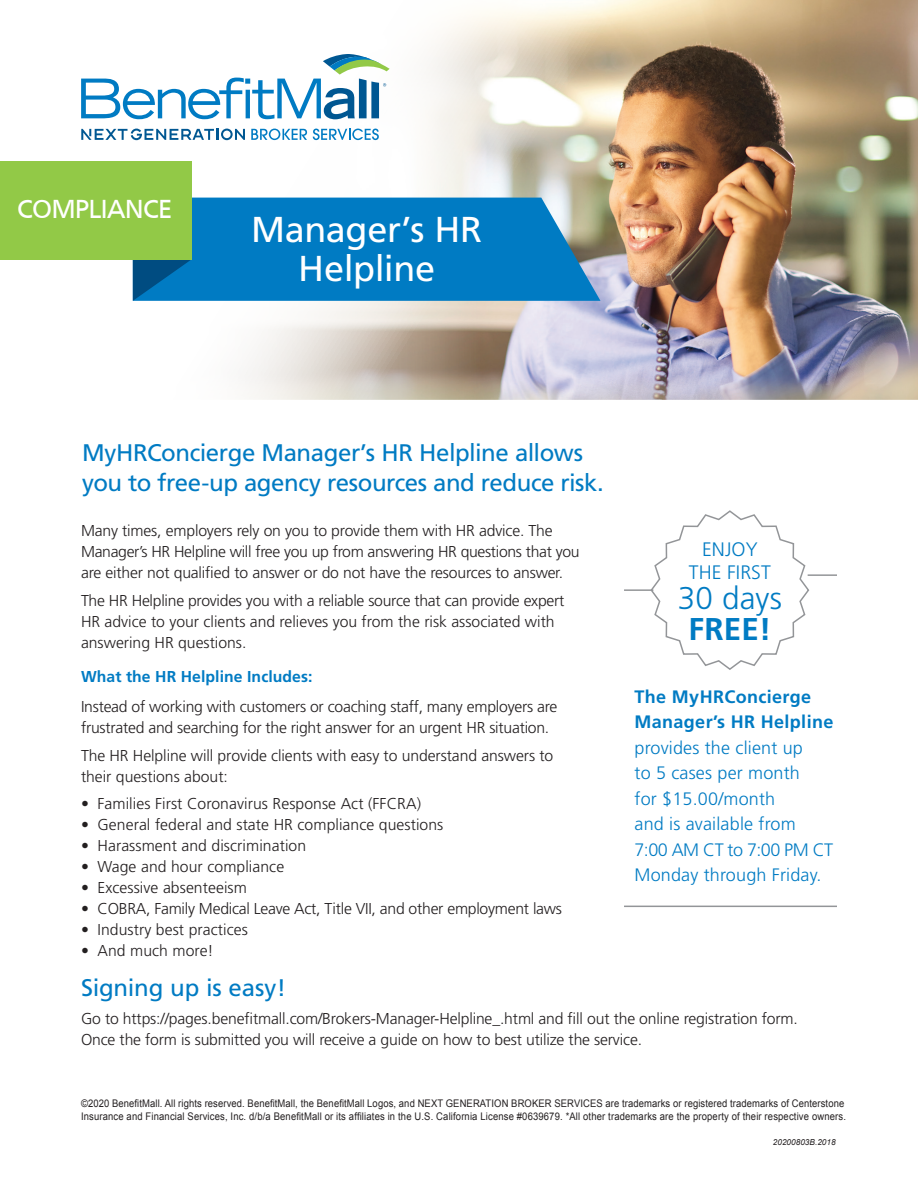
<style>
.page{position:relative;width:918px;height:1188px;background:#fff}
.page>*{position:absolute;margin:0;border:0;box-sizing:border-box;transform-origin:0 0}
.t1{font:36px/39px "Frutiger";letter-spacing:-.01em;color:#fff;text-align:center}
.t2{font:300 31.5px "Frutiger";letter-spacing:.005em;color:#007bc3}
.t3{font:700 31.5px "Frutiger";color:#007bc3}
.t4{font:27px "Frutiger";letter-spacing:-.03em;color:#fff}
.t5{font:24px/30px "Frutiger";letter-spacing:-.02em;color:#007bc3}
.t6{font:300 19.5px/22.5px "Frutiger";letter-spacing:.005em;color:#007bc3;text-align:center}
.t7{font:300 18px/25.5px "Frutiger";letter-spacing:.01em;color:#007bc3}
.t8{font:700 18px/25.5px "Frutiger";letter-spacing:.02em;color:#007bc3}
.t9{font:300 15.75px/21px "Frutiger";letter-spacing:-.01em;color:#231f20}
.t10{font:700 15.75px "Frutiger";letter-spacing:.005em;color:#007bc3}
.t11{font:10.5px/12.8px "Arial";letter-spacing:.015em;color:#231f20;scale:.9 1}
.t12{font:italic 8.25px "Arial";color:#231f20}
.s1{font-family:"Frutiger LT Std"}
</style>
<div class="page">
<svg style="left:651px;top:510px;width:159px;height:160px"></svg>
<hr style="left:624px;top:589px;width:29px;height:2px;background:#939598">
<hr style="left:808px;top:574px;width:29px;height:2px;background:#939598">
<hr style="left:624px;top:906px;width:213px;height:1px;background:#939598">
<img style="left:81px;top:0;width:837px;height:400px">
<svg style="left:191px;top:198px;width:409px;height:103px;background:#0d7fc0"></svg>
<svg style="left:133px;top:260px;width:58px;height:41px;background:#0164a2"></svg>
<svg style="left:81px;top:54px;width:309px;height:65px"></svg>
<svg style="left:81px;top:129px;width:164px;height:11px"></svg>
<svg style="left:251px;top:129px;width:56px;height:11px"></svg>
<svg style="left:313px;top:129px;width:66px;height:11px"></svg>
<div style="left:0;top:161px;width:191px;height:99px;background:#92c947"></div>
<h3 class="t4" style="left:17px;top:193px;width:156px">COMPLIANCE</h3>
<h1 class="t1" style="left:251px;top:210px;width:233px">Manager’s HR<br>Helpline</h1>
<h3 class="t5" style="left:82px;top:437px;width:523px">MyHRConcierge Manager’s HR Helpline allows you to free-up agency resources and reduce risk.</h3>
<p class="t9" style="left:81px;top:520px;width:500px">Many times, employers rely on you to provide them with HR advice. The<br>Manager’s HR Helpline will free you up from answering HR questions that you are either not qualified to answer or do not have the resources to answer.</p>
<p class="t9" style="left:81px;top:590px;width:485px">The HR Helpline provides you with a reliable source that can provide expert<br>HR advice to your clients and relieves you from the risk associated with answering HR questions.</p>
<p class="t10" style="left:81px;top:667px;width:233px">What the HR Helpline Includes:</p>
<p class="t9" style="left:81px;top:696px;width:478px">Instead of working with customers or coaching staff, many employers are frustrated and searching for the right answer for an urgent HR situation.</p>
<p class="t9" style="left:81px;top:745px;width:474px">The HR Helpline will provide clients with easy to understand answers to <span class="s1">th</span>eir questions about:</p>
<p class="t9" style="left:81px;top:794px;width:342px">• Families First Coronavirus Response Act (FFCRA)</p>
<p class="t9" style="left:81px;top:815px;width:364px">• General federal and state HR compliance questions</p>
<p class="t9" style="left:81px;top:836px;width:227px">• Harassment and discrimination</p>
<p class="t9" style="left:81px;top:857px;width:205px">• Wage and hour compliance</p>
<p class="t9" style="left:81px;top:878px;width:167px">• Excessive absenteeism</p>
<p class="t9" style="left:81px;top:899px;width:483px">• COBRA, Family Medical Leave Act, Title VII, and other employment laws</p>
<p class="t9" style="left:81px;top:920px;width:168px">• Industry best practices</p>
<p class="t9" style="left:81px;top:941px;width:134px">• And much more!</p>
<p class="t6" style="left:689px;top:539px;width:84px">ENJOY<br>THE FIRST</p>
<h2 class="t2" style="left:678px;top:580px;width:106px">30 days</h2>
<h2 class="t3" style="left:688px;top:611px;width:84px">FREE!</h2>
<p class="t8" style="left:634px;top:684px;width:200px">The MyHRConcierge<br>Manager’s HR Helpline</p>
<p class="t7" style="left:634px;top:735px;width:200px">provides the client up<br>to 5 cases per month<br>for $15.00/month<br>and is available from<br>7:00 AM CT to 7:00 PM CT<br>Monday through Friday.</p>
<h3 class="t5" style="left:81px;top:973px;width:207px">Signing up is easy!</h3>
<p class="t9" style="left:81px;top:1008px;width:718px">Go to https://pages.benefitmall.com/Brokers-Manager-Helpline_.html and fill out the online registration form.<br>Once the form is submitted you will receive a guide on how to best utilize the service.</p>
<p class="t11" style="left:81px;top:1097px;width:852px">©2020 BenefitMall. All rights reserved. BenefitMall, the BenefitMall Logos, and NEXT GENERATION BROKER SERVICES are trademarks or registered trademarks of Centerstone<br>Insurance and Financial Services, Inc. d/b/a BenefitMall or its affiliates in the U.S. California License #0639679. *All other trademarks are the property of their respective owners.</p>
<p class="t12" style="left:773px;top:1137px;width:64px">20200803B.2018</p>
</div>
